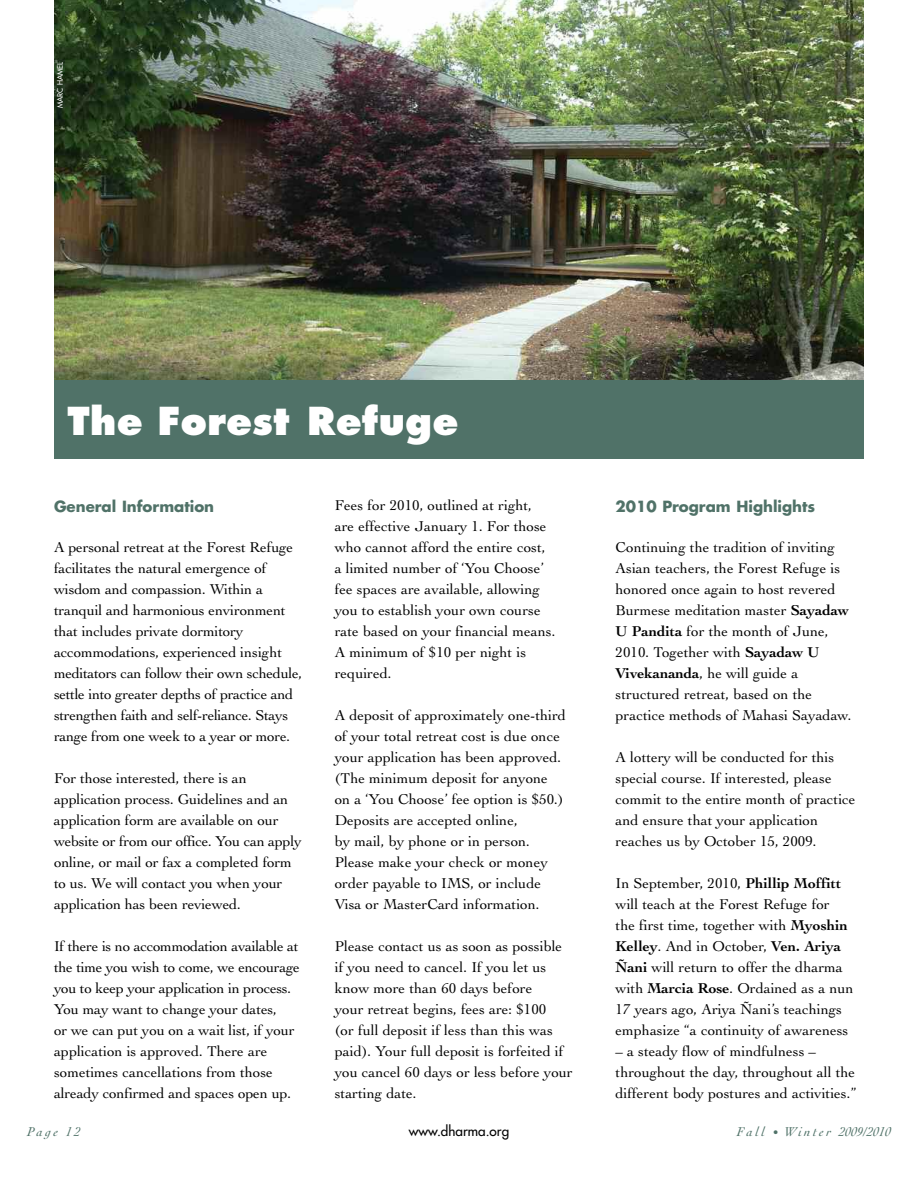
<style>
.page{position:relative;width:918px;height:1188px;background:#fff}
.page>*{position:absolute;margin:0;border:0;box-sizing:border-box;transform-origin:0 0}
.t1{font:800 37.5px "Futura";letter-spacing:.01em;color:#fff}
.t2{font:15px/21px "Cochin";color:#000}
.t3{font:700 15px "Futura";color:#507268}
.t4{font:italic 13.5px "Cochin";letter-spacing:.175em;color:#507268}
.t5{font:13.5px "Futura";color:#000}
.t6{font:7.5px "Futura";color:#fff}
.s1{font-weight:700}
.s2{font-size:11.7px}
</style>
<div class="page">
<img style="left:54px;top:0;width:810px;height:380px">
<div style="left:54px;top:380px;width:810px;height:78px;background:#507268"></div>
<p class="t6" style="left:56px;top:108px;width:48px;rotate:-90deg">MARC HAMEL</p>
<h1 class="t1" style="left:68px;top:404px;width:393px">The Forest Refuge</h1>
<p class="t3" style="left:54px;top:500px;width:162px">General Information</p>
<p class="t2" style="left:54px;top:538px;width:250px">A personal retreat at the Forest Refuge facilitates the natural emergence of wisdom and compassion. Within a tranquil and harmonious environment that includes private dormitory accommodations, experienced insight meditators can follow their own schedule, settle into greater depths of practice and strengthen faith and self-reliance. Stays range from one week to a year or more.</p>
<p class="t2" style="left:54px;top:769px;width:249px">For those interested, there is an application process. Guidelines and an application form are available on our website or from our office. You can apply online, or mail or fax a completed form to us. We will contact you when your application has been reviewed.</p>
<p class="t2" style="left:54px;top:937px;width:247px">If there is no accommodation available at the time you wish to come, we encourage you to keep your application in process.<br>You may want to change your dates,<br>or we can put you on a wait list, if your application is approved. There are sometimes cancellations from those already confirmed and spaces open up.</p>
<p class="t2" style="left:335px;top:496px;width:222px">Fees for 2010, outlined at right,<br>are effective January 1. For those who cannot afford the entire cost, a limited number of ‘You Choose’ fee spaces are available, allowing you to establish your own course rate based on your financial means.<br>A minimum of $10 per night is required.</p>
<p class="t2" style="left:335px;top:706px;width:233px">A deposit of approximately one-third of your total retreat cost is due once your application has been approved. (The minimum deposit for anyone on a ‘You Choose’ fee option is $50.)<br>Deposits are accepted online,<br>by mail, by phone or in person.<br>Please make your check or money order payable to IMS, or include Visa or MasterCard information.</p>
<p class="t2" style="left:335px;top:937px;width:239px">Please contact us as soon as possible if you need to cancel. If you let us know more than 60 days before<br>your retreat begins, fees are: $100<br>(or full deposit if less than this was paid). Your full deposit is forfeited if you cancel 60 days or less before your starting date.</p>
<p class="t3" style="left:616px;top:500px;width:201px">2010 Program Highlights</p>
<p class="t2" style="left:616px;top:538px;width:238px">Continuing the tradition of inviting Asian teachers, the Forest Refuge is honored once again to host revered Burmese meditation master <span class="s1">Sayadaw U Pandita</span> for the month of June, 2010. Together with <span class="s1">Sayadaw U Vivekananda</span>, he will guide a structured retreat, based on the practice methods of Mahasi Sayadaw.</p>
<p class="t2" style="left:616px;top:748px;width:241px">A lottery will be conducted for this special course. If interested, please commit to the entire month of practice and ensure that your application reaches us by October 15, 2009.</p>
<p class="t2" style="left:616px;top:874px;width:240px">In September, 2010, <span class="s1">Phillip Moffitt </span>will teach at the Forest Refuge for<br>the first time, together with <span class="s1">Myoshin Kelley</span>. And in October, <span class="s1">Ven. Ariya Ñani</span> will return to offer the dharma with <span class="s1">Marcia Rose</span>. Ordained as a nun 17 years ago, Ariya Ñani’s teachings emphasize “a continuity of awareness</p>
<p class="t2" style="left:616px;top:1042px;width:242px">– a steady flow of mindfulness – throughout the day, throughout all the different body postures and activities.”</p>
<p class="t4" style="left:27px;top:1126px;width:55px">Page 12</p>
<p class="t5" style="left:409px;top:1124px;width:102px">www.dharma.org</p>
<p class="t4" style="left:737px;top:1126px;width:156px">Fall <span class="s2">•</span> Winter 2009/2010</p>
</div>
